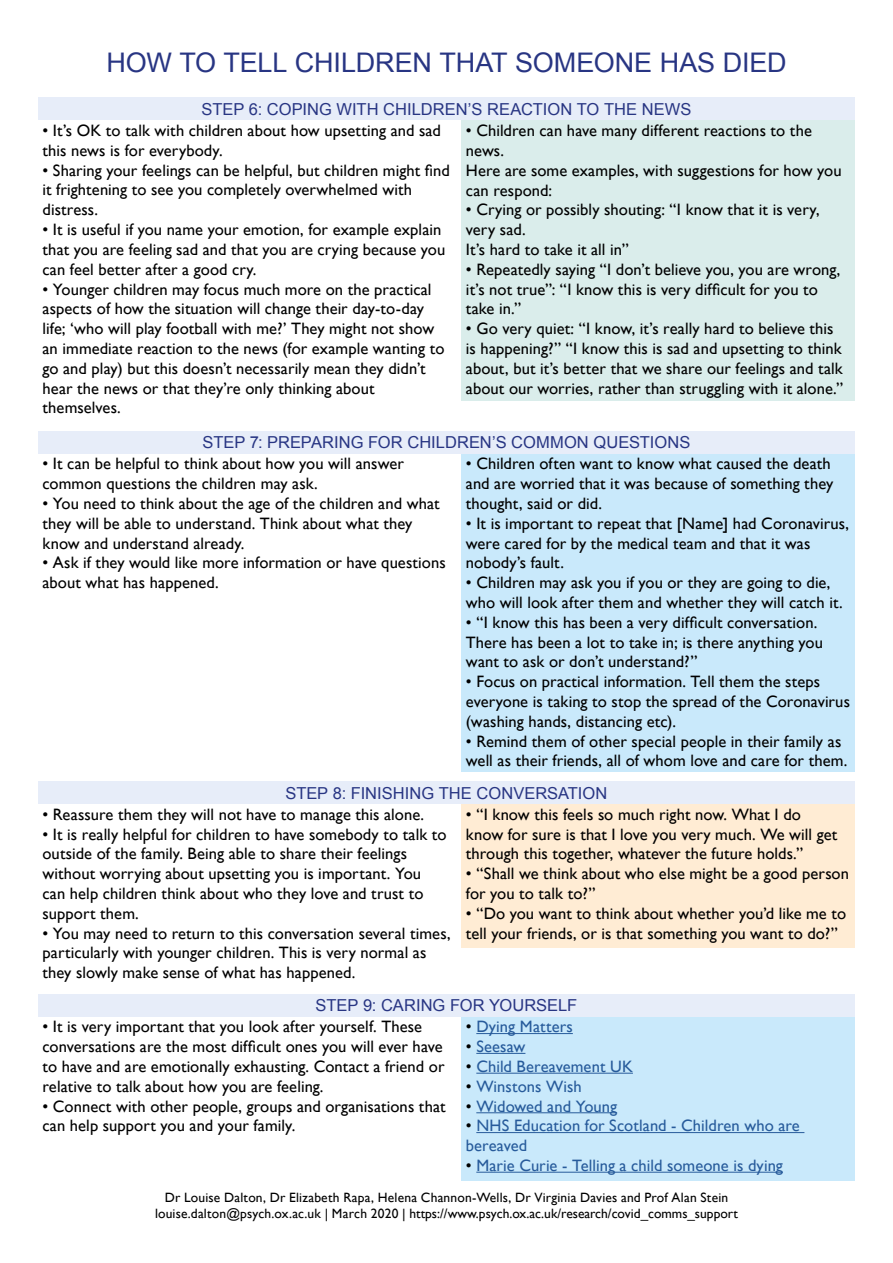
<style>
.page{position:relative;width:893px;height:1263px;background:#fff}
.page>*{position:absolute;margin:0;border:0;box-sizing:border-box;transform-origin:0 0}
.t1{font:27px "Arial";letter-spacing:-.005em;color:#283583}
.t2{font:16.5px/19.8px "Gill Sans";letter-spacing:.005em;color:#000}
.t3{font:16.5px/19.8px "Gill Sans";letter-spacing:.005em;color:#275b9b}
.Heading_1_Small{font:16.5px "Arial";color:#283583}
.t4{font:13.5px/16.2px "Gill Sans";letter-spacing:.01em;color:#000;text-align:center}
.s1{color:#000}
</style>
<div class="page">
<div style="left:38px;top:97px;width:817px;height:23px;background:#e7edf9"></div>
<div style="left:462px;top:120px;width:393px;height:281px;background:#daedeb"></div>
<div style="left:38px;top:431px;width:817px;height:23px;background:#e7edf9"></div>
<div style="left:462px;top:454px;width:393px;height:317px;background:#c9e9fb"></div>
<div style="left:38px;top:781px;width:817px;height:23px;background:#e7edf9"></div>
<div style="left:462px;top:804px;width:393px;height:143px;background:#ffecd4"></div>
<div style="left:38px;top:994px;width:817px;height:23px;background:#e7edf9"></div>
<div style="left:462px;top:1017px;width:393px;height:163px;background:#c9e9fb"></div>
<hr style="left:476px;top:1033px;width:97px;height:1px;background:#275b9b">
<hr style="left:476px;top:1053px;width:49px;height:1px;background:#275b9b">
<hr style="left:476px;top:1073px;width:157px;height:1px;background:#275b9b">
<hr style="left:476px;top:1112px;width:141px;height:1px;background:#275b9b">
<hr style="left:476px;top:1132px;width:328px;height:1px;background:#275b9b">
<hr style="left:476px;top:1172px;width:307px;height:1px;background:#275b9b">
<h1 class="t1" style="left:107px;top:45px;width:681px">HOW TO TELL CHILDREN THAT SOMEONE HAS DIED</h1>
<h2 class="Heading_1_Small" style="left:202px;top:98px;width:491px">STEP 6: COPING WITH CHILDREN’S REACTION TO THE NEWS</h2>
<p class="t2" style="left:43px;top:120px;width:400px">• It’s OK to talk with children about how upsetting and sad</p>
<p class="t2" style="left:43px;top:140px;width:182px">this news is for everybody.</p>
<p class="t2" style="left:43px;top:160px;width:409px">• Sharing your feelings can be helpful, but children might find</p>
<p class="t2" style="left:43px;top:180px;width:371px">it frightening to see you completely overwhelmed with</p>
<p class="t2" style="left:43px;top:200px;width:57px">distress.</p>
<p class="t2" style="left:43px;top:219px;width:400px">• It is useful if you name your emotion, for example explain</p>
<p class="t2" style="left:43px;top:239px;width:404px">that you are feeling sad and that you are crying because you</p>
<p class="t2" style="left:43px;top:259px;width:216px">can feel better after a good cry.</p>
<p class="t2" style="left:43px;top:279px;width:390px">• Younger children may focus much more on the practical</p>
<p class="t2" style="left:43px;top:299px;width:383px">aspects of how the situation will change their day-to-day</p>
<p class="t2" style="left:43px;top:318px;width:393px">life; ‘who will play football with me?’ They might not show</p>
<p class="t2" style="left:43px;top:338px;width:403px">an immediate reaction to the news (for example wanting to go and play) but this doesn’t necessarily mean they didn’t</p>
<p class="t2" style="left:43px;top:378px;width:334px">hear the news or that they’re only thinking about themselves.</p>
<p class="t2" style="left:466px;top:120px;width:347px">• Children can have many different reactions to the news.</p>
<p class="t2" style="left:466px;top:160px;width:377px">Here are some examples, with suggestions for how you can respond:</p>
<p class="t2" style="left:466px;top:200px;width:355px">• Crying or possibly shouting: “I know that it is very, very sad.</p>
<p class="t2" style="left:466px;top:239px;width:164px">It’s hard to take it all in”</p>
<p class="t2" style="left:466px;top:259px;width:376px">• Repeatedly saying “I don’t believe you, you are wrong, it’s not true”: “I know this is very difficult for you to take in.”</p>
<p class="t2" style="left:466px;top:318px;width:379px">• Go very quiet: “I know, it’s really hard to believe this is happening?” “I know this is sad and upsetting to think about, but it’s better that we share our feelings and talk about our worries, rather than struggling with it alone.”</p>
<h2 class="Heading_1_Small" style="left:203px;top:432px;width:489px">STEP 7: PREPARING FOR CHILDREN’S COMMON QUESTIONS</h2>
<p class="t2" style="left:42px;top:454px;width:363px">• It can be helpful to think about how you will answer</p>
<p class="t2" style="left:42px;top:473px;width:277px">common questions the children may ask.</p>
<p class="t2" style="left:42px;top:493px;width:399px">• You need to think about the age of the children and what</p>
<p class="t2" style="left:42px;top:513px;width:371px">they will be able to understand. Think about what they</p>
<p class="t2" style="left:42px;top:533px;width:204px">know and understand already.</p>
<p class="t2" style="left:42px;top:553px;width:405px">• Ask if they would like more information or have questions</p>
<p class="t2" style="left:42px;top:572px;width:178px">about what has happened.</p>
<p class="t2" style="left:466px;top:454px;width:369px">• Children often want to know what caused the death and are worried that it was because of something they thought, said or did.</p>
<p class="t2" style="left:466px;top:513px;width:385px">• It is important to repeat that [Name] had Coronavirus, were cared for by the medical team and that it was nobody’s fault.</p>
<p class="t2" style="left:466px;top:573px;width:378px">• Children may ask you if you or they are going to die, who will look after them and whether they will catch it.</p>
<p class="t2" style="left:466px;top:612px;width:359px">• “I know this has been a very difficult conversation.<br>There has been a lot to take in; is there anything you want to ask or don’t understand?”</p>
<p class="t2" style="left:466px;top:672px;width:386px">• Focus on practical information. Tell them the steps everyone is taking to stop the spread of the Coronavirus (washing hands, distancing etc).</p>
<p class="t2" style="left:466px;top:731px;width:383px">• Remind them of other special people in their family as well as their friends, all of whom love and care for them.</p>
<h2 class="Heading_1_Small" style="left:286px;top:782px;width:323px">STEP 8: FINISHING THE CONVERSATION</h2>
<p class="t2" style="left:42px;top:804px;width:383px">• Reassure them they will not have to manage this alone.</p>
<p class="t2" style="left:42px;top:824px;width:406px">• It is really helpful for children to have somebody to talk to</p>
<p class="t2" style="left:42px;top:844px;width:366px">outside of the family. Being able to share their feelings</p>
<p class="t2" style="left:42px;top:864px;width:382px">without worrying about upsetting you is important. You can help children think about who they love and trust to support them.</p>
<p class="t2" style="left:42px;top:923px;width:410px">• You may need to return to this conversation several times, particularly with younger children. This is very normal as they slowly make sense of what has happened.</p>
<p class="t2" style="left:466px;top:804px;width:373px">• “I know this feels so much right now. What I do know for sure is that I love you very much. We will get through this together, whatever the future holds.”</p>
<p class="t2" style="left:466px;top:864px;width:385px">• “Shall we think about who else might be a good person for you to talk to?”</p>
<p class="t2" style="left:466px;top:903px;width:382px">• “Do you want to think about whether you’d like me to tell your friends, or is that something you want to do?”</p>
<h2 class="Heading_1_Small" style="left:316px;top:994px;width:263px">STEP 9: CARING FOR YOURSELF</h2>
<p class="t2" style="left:42px;top:1017px;width:381px">• It is very important that you look after yourself. These</p>
<p class="t2" style="left:42px;top:1036px;width:402px">conversations are the most difficult ones you will ever have</p>
<p class="t2" style="left:42px;top:1056px;width:404px">to have and are emotionally exhausting. Contact a friend or</p>
<p class="t2" style="left:42px;top:1076px;width:283px">relative to talk about how you are feeling.</p>
<p class="t2" style="left:42px;top:1096px;width:405px">• Connect with other people, groups and organisations that</p>
<p class="t2" style="left:42px;top:1116px;width:254px">can help support you and your family.</p>
<p class="t3" style="left:466px;top:1017px;width:108px"><span class="s1">•</span> Dying Matters</p>
<p class="t3" style="left:466px;top:1036px;width:61px"><span class="s1">•</span> Seesaw</p>
<p class="t3" style="left:466px;top:1056px;width:169px"><span class="s1">•</span> Child Bereavement UK</p>
<p class="t3" style="left:466px;top:1076px;width:117px"><span class="s1">•</span> Winstons Wish</p>
<p class="t3" style="left:466px;top:1096px;width:153px"><span class="s1">•</span> Widowed and Young</p>
<p class="t3" style="left:466px;top:1116px;width:335px"><span class="s1">•</span> NHS Education for Scotland - Children who are bereaved</p>
<p class="t3" style="left:466px;top:1155px;width:319px"><span class="s1">•</span> Marie Curie - Telling a child someone is dying</p>
<p class="t4" style="left:155px;top:1189px;width:584px">Dr Louise Dalton, Dr Elizabeth Rapa, Helena Channon-Wells, Dr Virginia Davies and Prof Alan Stein louise.dalton@psych.ox.ac.uk | March 2020 | https://www.psych.ox.ac.uk/research/covid_comms_support</p>
</div>
